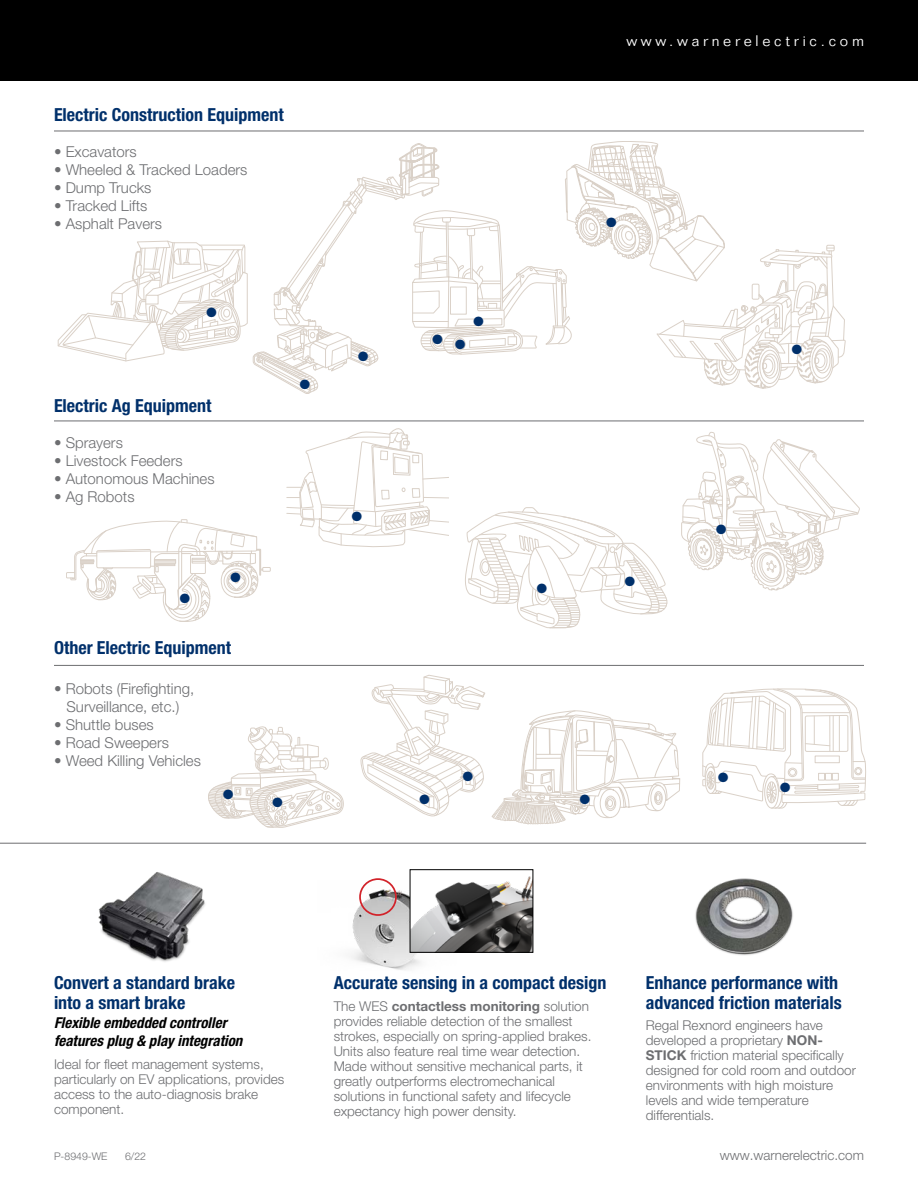
<style>
.page{position:relative;width:918px;height:1188px;background:#fff}
.page>*{position:absolute;margin:0;border:0;box-sizing:border-box;transform-origin:0 0}
.t1{font:300 condensed 27px "Helvetica Neue LT Std";color:#00306b}
.t2{font:700 condensed 18px/19.5px "Helvetica Neue LT Std";color:#00306b}
.t3{font:300 15px/18px "Helvetica Neue LT Std";color:#6d6e71;text-align:center}
.t4{font:italic 700 condensed 15px/18px "Helvetica Neue LT Std";color:#000}
.t5{font:300 15px "Folio Std";letter-spacing:.25em;color:#fff}
.t6{font:300 13.5px/15px "Helvetica Neue LT Std";color:#6d6e71}
.t7{font:300 10.5px "Helvetica Neue LT Std";color:#6d6e71}
.s1{font-weight:700}
</style>
<div class="page">
<hr style="left:0;top:843px;width:866px;height:1px;background:#6d6e71">
<img style="left:98px;top:872px;width:107px;height:90px">
<img style="left:351px;top:880px;width:70px;height:90px">
<div style="left:359px;top:878px;width:38px;height:38px;border:2px solid #d2232a;border-radius:50%"></div>
<img style="left:412px;top:876px;width:119px;height:75px">
<div style="left:410px;top:869px;width:123px;height:84px;border:1px solid #000"></div>
<img style="left:695px;top:878px;width:98px;height:78px">
<div style="left:262px;top:567px;width:9px;height:5px;border:1px solid #dad1c8"></div>
<svg style="left:66px;top:519px;width:197px;height:103px"></svg>
<svg style="left:287px;top:428px;width:161px;height:119px"></svg>
<svg style="left:208px;top:726px;width:136px;height:102px"></svg>
<svg style="left:702px;top:689px;width:164px;height:120px"></svg>
<svg style="left:361px;top:675px;width:124px;height:141px"></svg>
<svg style="left:681px;top:432px;width:179px;height:158px"></svg>
<svg style="left:465px;top:507px;width:202px;height:121px"></svg>
<hr style="left:54px;top:131px;width:810px;height:1px;background:#6d6e71">
<hr style="left:54px;top:421px;width:810px;height:1px;background:#6d6e71">
<hr style="left:54px;top:665px;width:810px;height:1px;background:#6d6e71">
<svg style="left:492px;top:710px;width:188px;height:114px"></svg>
<div style="left:0;top:0;width:918px;height:81px;background:#000"></div>
<svg style="left:58px;top:141px;width:788px;height:253px"></svg>
<p class="t2" style="left:54px;top:105px;width:231px">Electric Construction Equipment</p>
<p class="t3" style="left:54px;top:143px;width:84px">• Excavators</p>
<p class="t3" style="left:54px;top:161px;width:195px">• Wheeled &amp; Tracked Loaders</p>
<p class="t3" style="left:54px;top:179px;width:99px">• Dump Trucks</p>
<p class="t3" style="left:54px;top:197px;width:95px">• Tracked Lifts</p>
<p class="t3" style="left:54px;top:215px;width:110px">• Asphalt Pavers</p>
<p class="t1" style="left:205px;top:297px;width:15px">•</p>
<p class="t2" style="left:54px;top:396px;width:159px">Electric Ag Equipment</p>
<p class="t3" style="left:54px;top:434px;width:70px">• Sprayers</p>
<p class="t3" style="left:54px;top:452px;width:130px">• Livestock Feeders</p>
<p class="t3" style="left:54px;top:470px;width:162px">• Autonomous Machines</p>
<p class="t3" style="left:54px;top:488px;width:82px">• Ag Robots</p>
<p class="t1" style="left:178px;top:583px;width:15px">•</p>
<p class="t1" style="left:229px;top:562px;width:15px">•</p>
<p class="t2" style="left:54px;top:638px;width:179px">Other Electric Equipment</p>
<p class="t3" style="left:54px;top:679px;width:142px">• Robots (Firefighting,<br>Surveillance, etc.)</p>
<p class="t3" style="left:54px;top:715px;width:101px">• Shuttle buses</p>
<p class="t3" style="left:54px;top:733px;width:117px">• Road Sweepers</p>
<p class="t3" style="left:54px;top:751px;width:148px">• Weed Killing Vehicles</p>
<p class="t1" style="left:222px;top:779px;width:15px">•</p>
<p class="t1" style="left:298px;top:369px;width:15px">•</p>
<p class="t1" style="left:271px;top:787px;width:15px">•</p>
<p class="t1" style="left:357px;top:341px;width:15px">•</p>
<p class="t1" style="left:350px;top:501px;width:15px">•</p>
<p class="t1" style="left:431px;top:324px;width:15px">•</p>
<p class="t1" style="left:453px;top:329px;width:15px">•</p>
<p class="t1" style="left:472px;top:306px;width:15px">•</p>
<p class="t1" style="left:418px;top:784px;width:15px">•</p>
<p class="t1" style="left:461px;top:761px;width:15px">•</p>
<p class="t5" style="left:626px;top:32px;width:239px">www.warnerelectric.com</p>
<p class="t1" style="left:535px;top:573px;width:15px">•</p>
<p class="t1" style="left:623px;top:566px;width:15px">•</p>
<p class="t1" style="left:578px;top:784px;width:15px">•</p>
<p class="t1" style="left:790px;top:334px;width:15px">•</p>
<p class="t1" style="left:714px;top:513px;width:15px">•</p>
<p class="t1" style="left:716px;top:762px;width:15px">•</p>
<p class="t1" style="left:778px;top:772px;width:15px">•</p>
<p class="t2" style="left:54px;top:973px;width:183px">Convert a standard brake into a smart brake</p>
<p class="t4" style="left:54px;top:1014px;width:190px">Flexible embedded controller features plug &amp; play integration</p>
<p class="t6" style="left:54px;top:1057px;width:232px">Ideal for fleet management systems, particularly on EV applications, provides access to the auto-diagnosis brake component.</p>
<p class="t2" style="left:334px;top:973px;width:274px">Accurate sensing in a compact design</p>
<p class="t6" style="left:334px;top:998px;width:259px">The WES <span class="s1">contactless monitoring</span> solution provides reliable detection of the smallest strokes, especially on spring-applied brakes.</p>
<p class="t6" style="left:334px;top:1043px;width:251px">Units also feature real time wear detection.<br>Made without sensitive mechanical parts, it greatly outperforms electromechanical</p>
<p class="t6" style="left:334px;top:1088px;width:239px">solutions in functional safety and lifecycle</p>
<p class="t6" style="left:334px;top:1103px;width:184px">expectancy high power density.</p>
<p class="t2" style="left:646px;top:973px;width:197px">Enhance performance with advanced friction materials</p>
<p class="t6" style="left:646px;top:1018px;width:212px">Regal Rexnord engineers have developed a proprietary <span class="s1">NON-<br>STICK</span> friction material specifically designed for cold room and outdoor environments with high moisture levels and wide temperature differentials.</p>
<p class="t7" style="left:54px;top:1150px;width:55px">P-8949-WE</p>
<p class="t7" style="left:125px;top:1150px;width:23px">6/22</p>
<p class="t6" style="left:720px;top:1148px;width:146px">www.warnerelectric.com</p>
</div>
